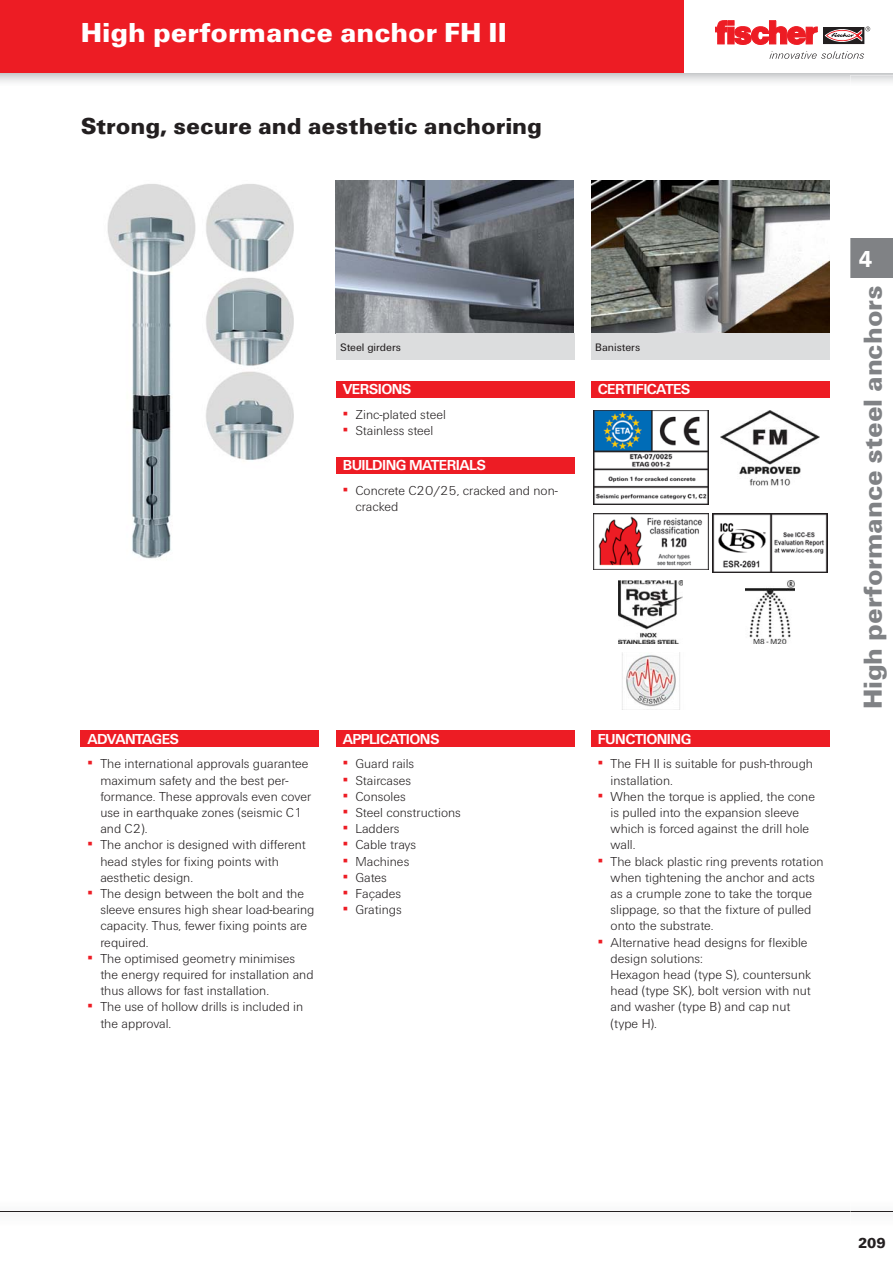
<style>
.page{position:relative;width:893px;height:1263px;background:#fff}
.page>*{position:absolute;margin:0;border:0;box-sizing:border-box;transform-origin:0 0}
.t1{font:900 28.5px "Fi We";color:#fff}
.t2{font:900 27px "Fi We";color:#808285}
.t3{font:900 24px "Fi We";color:#231f20}
.t4{font:900 24px "Fi We";color:#fff;scale:.88 1}
.t5{font:700 15px "Fi We";letter-spacing:-.04em;color:#fff}
.t6{font:900 15px "Fi We";color:#231f20}
.t7{font:300 13.5px/16.2px "Fi We";color:#231f20}
.t8{font:11.25px "Fi We";color:#231f20}
.s1{font-weight:400;color:#ed1c24}
</style>
<div class="page">
<img style="left:0;top:72px;width:893px;height:10px">
<div style="left:0;top:0;width:893px;height:72px;background:#ed1c24"></div>
<hr style="left:0;top:1211px;width:893px;height:1px;background:#231f20">
<img style="left:336px;top:180px;width:238px;height:153px">
<img style="left:591px;top:180px;width:238px;height:153px">
<img style="left:107px;top:184px;width:187px;height:375px">
<img style="left:712px;top:513px;width:115px;height:59px">
<img style="left:745px;top:580px;width:49px;height:63px">
<img style="left:622px;top:652px;width:58px;height:57px">
<svg style="left:850px;top:75px;width:43px;height:1137px"></svg>
<div style="left:685px;top:0;width:208px;height:72px;background:#fff"></div>
<svg style="left:825px;top:41px;width:37px;height:1px"></svg>
<div style="left:823px;top:27px;width:41px;height:17px;border:1px solid #231f20"></div>
<svg style="left:715px;top:21px;width:102px;height:24px"></svg>
<svg style="left:825px;top:27px;width:45px;height:14px"></svg>
<svg style="left:769px;top:51px;width:95px;height:8px"></svg>
<div style="left:336px;top:333px;width:238px;height:27px;background:#dcddde"></div>
<div style="left:591px;top:333px;width:238px;height:27px;background:#dcddde"></div>
<img style="left:593px;top:410px;width:115px;height:95px">
<img style="left:720px;top:410px;width:100px;height:76px">
<img style="left:593px;top:513px;width:115px;height:56px">
<img style="left:618px;top:580px;width:65px;height:63px">
<div style="left:336px;top:381px;width:238px;height:16px;background:#ed1c24"></div>
<div style="left:81px;top:730px;width:238px;height:17px;background:#ed1c24"></div>
<div style="left:336px;top:730px;width:238px;height:17px;background:#ed1c24"></div>
<div style="left:591px;top:730px;width:238px;height:17px;background:#ed1c24"></div>
<div style="left:336px;top:457px;width:238px;height:17px;background:#ed1c24"></div>
<div style="left:591px;top:381px;width:238px;height:16px;background:#ed1c24"></div>
<h1 class="t1" style="left:81px;top:21px;width:427px">High performance anchor FH II</h1>
<h3 class="t3" style="left:81px;top:117px;width:463px">Strong, secure and aesthetic anchoring</h3>
<p class="t8" style="left:340px;top:342px;width:62px">Steel girders</p>
<p class="t8" style="left:595px;top:342px;width:46px">Banisters</p>
<p class="t5" style="left:343px;top:383px;width:70px">VERSIONS</p>
<p class="t7" style="left:343px;top:407px;width:105px"><span class="s1">▪</span> Zinc-plated steel</p>
<p class="t7" style="left:343px;top:423px;width:92px"><span class="s1">▪</span> Stainless steel</p>
<p class="t5" style="left:343px;top:459px;width:145px">BUILDING MATERIALS</p>
<p class="t7" style="left:356px;top:483px;width:204px;text-indent:-13px"><span class="s1">▪</span> Concrete C20/25, cracked and non&shy;cracked</p>
<p class="t5" style="left:598px;top:383px;width:94px">CERTIFICATES</p>
<p class="t5" style="left:88px;top:733px;width:93px">ADVANTAGES</p>
<p class="t7" style="left:100px;top:757px;width:212px;text-indent:-13px"><span class="s1">▪</span> The international approvals guarantee maximum safety and the best per&shy;formance. These approvals even cover use in earthquake zones (seismic C1 and C2).</p>
<p class="t7" style="left:100px;top:838px;width:207px;text-indent:-13px"><span class="s1">▪</span> The anchor is designed with different head styles for fixing points with aesthetic design.</p>
<p class="t7" style="left:100px;top:886px;width:216px;text-indent:-13px"><span class="s1">▪</span> The design between the bolt and the sleeve ensures high shear load-bearing capacity. Thus, fewer fixing points are required.</p>
<p class="t7" style="left:100px;top:951px;width:215px;text-indent:-13px"><span class="s1">▪</span> The optimised geometry minimises the energy required for installation and thus allows for fast installation.</p>
<p class="t7" style="left:100px;top:1000px;width:204px;text-indent:-13px"><span class="s1">▪</span> The use of hollow drills is included in the approval.</p>
<p class="t5" style="left:343px;top:733px;width:98px">APPLICATIONS</p>
<p class="t7" style="left:343px;top:757px;width:73px"><span class="s1">▪</span> Guard rails</p>
<p class="t7" style="left:343px;top:773px;width:70px"><span class="s1">▪</span> Staircases</p>
<p class="t7" style="left:343px;top:789px;width:65px"><span class="s1">▪</span> Consoles</p>
<p class="t7" style="left:343px;top:805px;width:120px"><span class="s1">▪</span> Steel constructions</p>
<p class="t7" style="left:343px;top:822px;width:58px"><span class="s1">▪</span> Ladders</p>
<p class="t7" style="left:343px;top:838px;width:75px"><span class="s1">▪</span> Cable trays</p>
<p class="t7" style="left:343px;top:854px;width:68px"><span class="s1">▪</span> Machines</p>
<p class="t7" style="left:343px;top:870px;width:46px"><span class="s1">▪</span> Gates</p>
<p class="t7" style="left:343px;top:886px;width:60px"><span class="s1">▪</span> Façades</p>
<p class="t7" style="left:343px;top:903px;width:60px"><span class="s1">▪</span> Gratings</p>
<p class="t5" style="left:598px;top:733px;width:95px">FUNCTIONING</p>
<p class="t7" style="left:611px;top:757px;width:204px;text-indent:-13px"><span class="s1">▪</span> The FH II is suitable for push-through installation.</p>
<p class="t7" style="left:611px;top:789px;width:206px;text-indent:-13px"><span class="s1">▪</span> When the torque is applied, the cone is pulled into the expansion sleeve which is forced against the drill hole wall.</p>
<p class="t7" style="left:611px;top:854px;width:214px;text-indent:-13px"><span class="s1">▪</span> The black plastic ring prevents rotation when tightening the anchor and acts as a crumple zone to take the torque slippage, so that the fixture of pulled onto the substrate.</p>
<p class="t7" style="left:611px;top:935px;width:202px;text-indent:-13px"><span class="s1">▪</span> Alternative head designs for flexible design solutions:<br>Hexagon head (type S), countersunk head (type SK), bolt version with nut and washer (type B) and cap nut (type H).</p>
<h3 class="t4" style="left:859px;top:250px;width:16px">4</h3>
<h2 class="t2" style="left:862px;top:709px;width:425px;rotate:-90deg">High performance steel anchors</h2>
<p class="t6" style="left:858px;top:1237px;width:29px">209</p>
</div>
